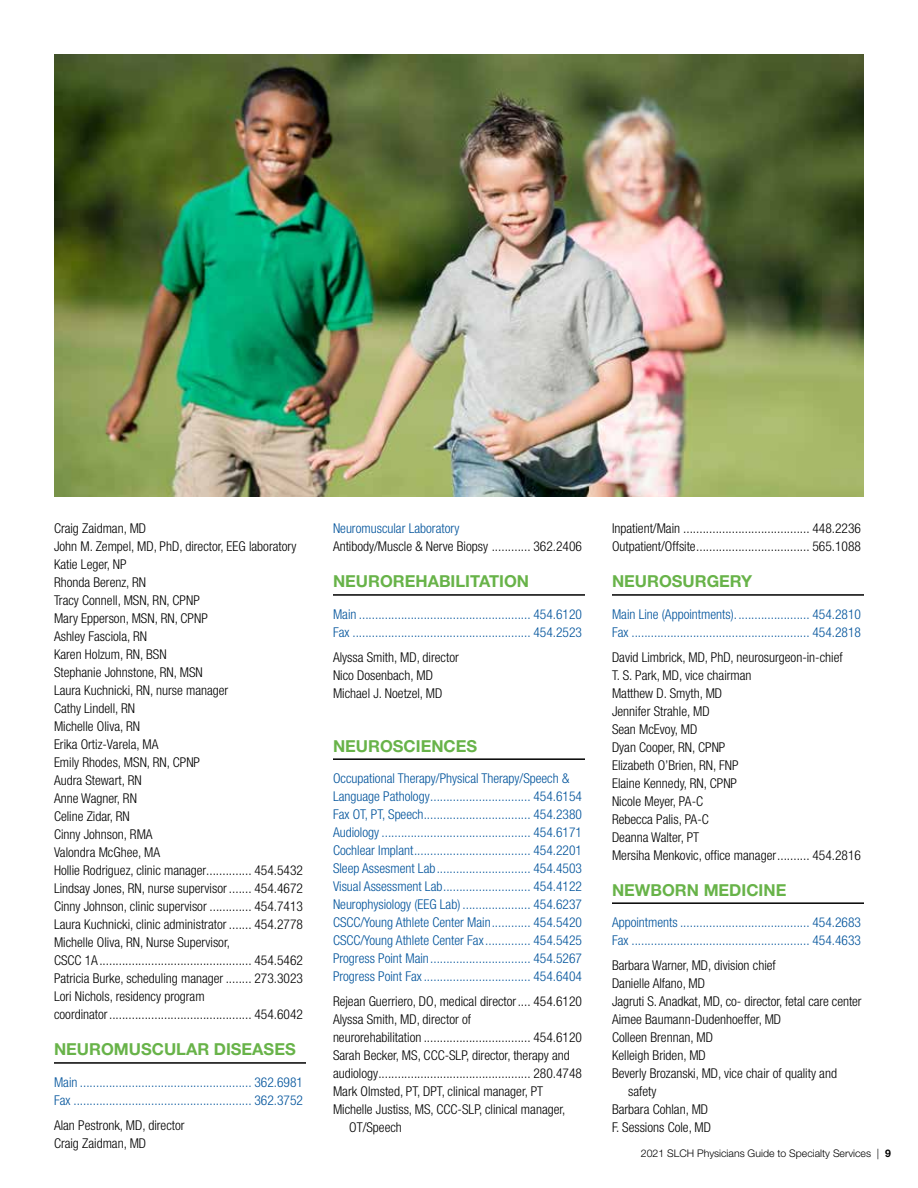
<style>
.page{position:relative;width:918px;height:1188px;background:#fff}
.page>*{position:absolute;margin:0;border:0;box-sizing:border-box;transform-origin:0 0}
.t1{font:700 16.5px "Helvetica Neue LT Std";color:#68b349}
.t2{font:300 condensed 13.5px/18px "Helvetica Neue LT Std";color:#000}
.t3{font:300 condensed 13.5px/18px "Helvetica Neue LT Std";color:#00539b}
.t4{font:300 10.5px "Helvetica Neue LT Std";color:#000}
.s1{font-weight:700}
</style>
<div class="page">
<hr style="left:54px;top:1062px;width:252px;height:2px;background:#000">
<hr style="left:333px;top:594px;width:252px;height:2px;background:#000">
<hr style="left:333px;top:758px;width:252px;height:2px;background:#000">
<hr style="left:612px;top:594px;width:252px;height:2px;background:#000">
<hr style="left:612px;top:902px;width:252px;height:2px;background:#000">
<img style="left:54px;top:54px;width:810px;height:443px">
<p class="t2" style="left:54px;top:520px;width:251px">Craig Zaidman, MD<br>John M. Zempel, MD, PhD, director, EEG laboratory Katie Leger, NP<br>Rhonda Berenz, RN<br>Tracy Connell, MSN, RN, CPNP<br>Mary Epperson, MSN, RN, CPNP<br>Ashley Fasciola, RN<br>Karen Holzum, RN, BSN<br>Stephanie Johnstone, RN, MSN<br>Laura Kuchnicki, RN, nurse manager<br>Cathy Lindell, RN<br>Michelle Oliva, RN<br>Erika Ortiz-Varela, MA<br>Emily Rhodes, MSN, RN, CPNP<br>Audra Stewart, RN<br>Anne Wagner, RN<br>Celine Zidar, RN<br>Cinny Johnson, RMA<br>Valondra McGhee, MA<br>Hollie Rodriguez, clinic manager.............. 454.5432<br>Lindsay Jones, RN, nurse supervisor ....... 454.4672<br>Cinny Johnson, clinic supervisor ............. 454.7413<br>Laura Kuchnicki, clinic administrator ....... 454.2778<br>Michelle Oliva, RN, Nurse Supervisor,<br>CSCC 1A............................................... 454.5462<br>Patricia Burke, scheduling manager ........ 273.3023<br>Lori Nichols, residency program coordinator............................................ 454.6042</p>
<p class="t1" style="left:54px;top:1039px;width:243px">NEUROMUSCULAR DISEASES</p>
<p class="t3" style="left:54px;top:1073px;width:250px">Main ..................................................... 362.6981<br>Fax ....................................................... 362.3752</p>
<p class="t2" style="left:54px;top:1116px;width:132px">Alan Pestronk, MD, director<br>Craig Zaidman, MD</p>
<p class="t3" style="left:333px;top:520px;width:128px">Neuromuscular Laboratory</p>
<p class="t2" style="left:333px;top:538px;width:250px">Antibody/Muscle &amp; Nerve Biopsy ............ 362.2406</p>
<p class="t1" style="left:333px;top:571px;width:198px">NEUROREHABILITATION</p>
<p class="t3" style="left:333px;top:605px;width:250px">Main ..................................................... 454.6120<br>Fax ....................................................... 454.2523</p>
<p class="t2" style="left:333px;top:648px;width:127px">Alyssa Smith, MD, director<br>Nico Dosenbach, MD<br>Michael J. Noetzel, MD</p>
<p class="t1" style="left:333px;top:736px;width:146px">NEUROSCIENCES</p>
<p class="t3" style="left:333px;top:769px;width:250px">Occupational Therapy/Physical Therapy/Speech &amp; Language Pathology............................... 454.6154<br>Fax OT, PT, Speech................................. 454.2380<br>Audiology .............................................. 454.6171<br>Cochlear Implant.................................... 454.2201<br>Sleep Assesment Lab............................. 454.4503<br>Visual Assessment Lab........................... 454.4122<br>Neurophysiology (EEG Lab) ..................... 454.6237<br>CSCC/Young Athlete Center Main............ 454.5420<br>CSCC/Young Athlete Center Fax.............. 454.5425<br>Progress Point Main............................... 454.5267<br>Progress Point Fax................................. 454.6404</p>
<p class="t2" style="left:333px;top:992px;width:250px">Rejean Guerriero, DO, medical director.... 454.6120</p>
<p class="t2" style="left:333px;top:1010px;width:140px">Alyssa Smith, MD, director of</p>
<p class="t2" style="left:333px;top:1028px;width:250px">neurorehabilitation ................................. 454.6120</p>
<p class="t2" style="left:333px;top:1046px;width:238px">Sarah Becker, MS, CCC-SLP, director, therapy and</p>
<p class="t2" style="left:333px;top:1064px;width:250px">audiology............................................... 280.4748</p>
<p class="t2" style="left:333px;top:1082px;width:212px">Mark Olmsted, PT, DPT, clinical manager, PT</p>
<p class="t2" style="left:333px;top:1100px;width:234px">Michelle Justiss, MS, CCC-SLP, clinical manager,</p>
<p class="t2" style="left:349px;top:1118px;width:54px">OT/Speech</p>
<p class="t2" style="left:612px;top:520px;width:250px">Inpatient/Main ....................................... 448.2236<br>Outpatient/Offsite................................... 565.1088</p>
<p class="t1" style="left:612px;top:571px;width:142px">NEUROSURGERY</p>
<p class="t3" style="left:612px;top:605px;width:251px">Main Line (Appointments)....................... 454.2810<br>Fax ....................................................... 454.2818</p>
<p class="t2" style="left:612px;top:648px;width:250px">David Limbrick, MD, PhD, neurosurgeon-in-chief<br>T. S. Park, MD, vice chairman<br>Matthew D. Smyth, MD<br>Jennifer Strahle, MD<br>Sean McEvoy, MD<br>Dyan Cooper, RN, CPNP<br>Elizabeth O’Brien, RN, FNP<br>Elaine Kennedy, RN, CPNP<br>Nicole Meyer, PA-C<br>Rebecca Palis, PA-C<br>Deanna Walter, PT<br>Mersiha Menkovic, office manager.......... 454.2816</p>
<p class="t1" style="left:612px;top:880px;width:176px">NEWBORN MEDICINE</p>
<p class="t3" style="left:612px;top:913px;width:250px">Appointments ........................................ 454.2683<br>Fax ....................................................... 454.4633</p>
<p class="t2" style="left:612px;top:956px;width:165px">Barbara Warner, MD, division chief</p>
<p class="t2" style="left:612px;top:974px;width:95px">Danielle Alfano, MD</p>
<p class="t2" style="left:612px;top:992px;width:251px">Jagruti S. Anadkat, MD, co- director, fetal care center</p>
<p class="t2" style="left:612px;top:1010px;width:171px">Aimee Baumann-Dudenhoeffer, MD</p>
<p class="t2" style="left:612px;top:1028px;width:102px">Colleen Brennan, MD</p>
<p class="t2" style="left:612px;top:1046px;width:95px">Kelleigh Briden, MD</p>
<p class="t2" style="left:612px;top:1064px;width:227px">Beverly Brozanski, MD, vice chair of quality and</p>
<p class="t2" style="left:628px;top:1082px;width:30px">safety</p>
<p class="t2" style="left:612px;top:1100px;width:98px">Barbara Cohlan, MD</p>
<p class="t2" style="left:612px;top:1118px;width:101px">F. Sessions Cole, MD</p>
<p class="t4" style="left:641px;top:1146px;width:252px">2021 SLCH Physicians Guide to Specialty Services | <span class="s1">9</span></p>
</div>
